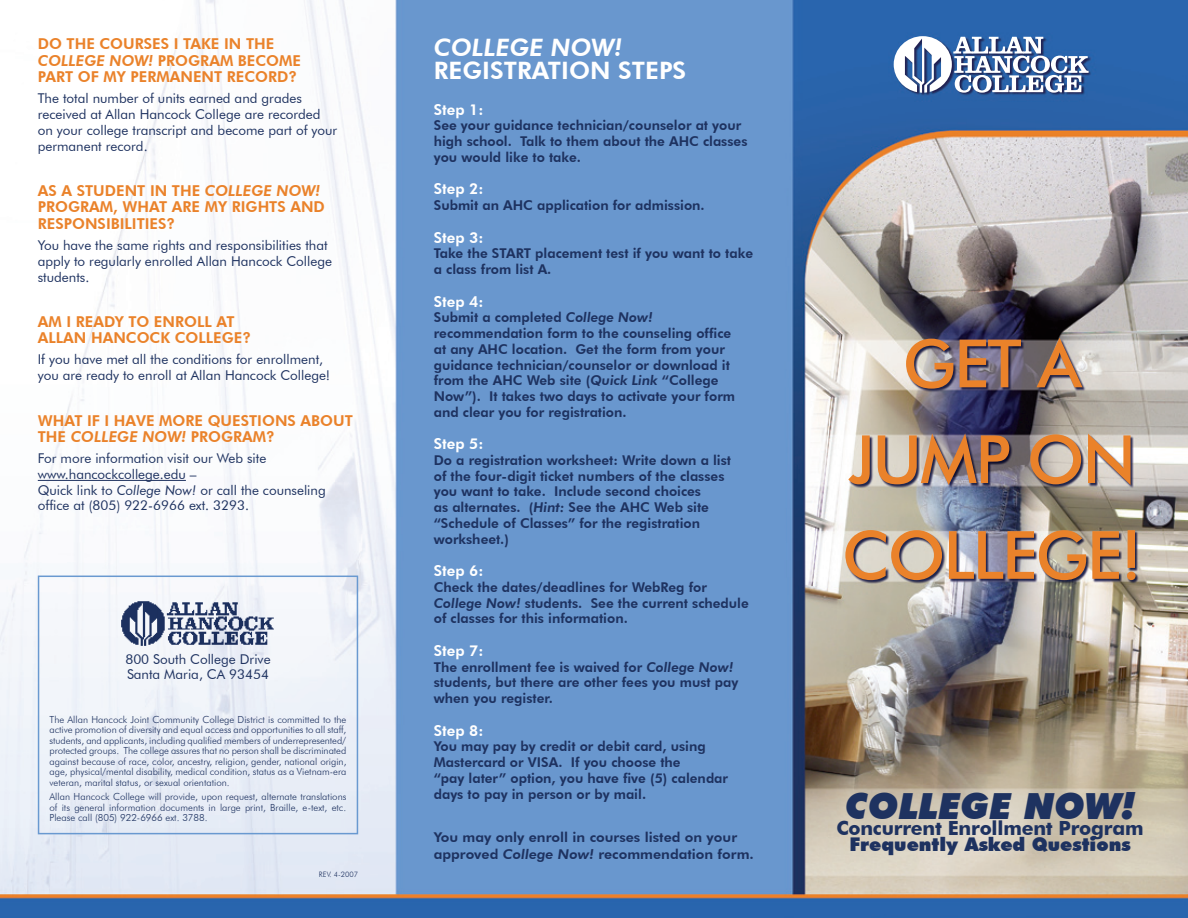
<style>
.page{position:relative;width:1188px;height:918px;background:#fff}
.page>*{position:absolute;margin:0;border:0;box-sizing:border-box;transform-origin:0 0}
.t1{font:italic 900 36px "Futura BT";color:#1e3260}
.t2{font:800 24px "Futura BT";color:#fff}
.t3{font:italic 800 24px "Futura BT";color:#fff}
.Brochure_Text__4-07{font:700 19.5px "Futura BT";letter-spacing:-.01em;color:#1e3260}
.Brochure_Text__4-07-2{font:900 18.9px "Futura BT";color:#1e3260}
.Brochure_Header__4-0{font:800 15px/16.5px "Futura BT";color:#ea822a}
.t4{font:800 15px "Futura BT";color:#fff}
.t5{font:800 13.5px/15.8px "Futura BT";color:#1e3260}
.Brochure_Text__4-07-3{font:13.5px/15.8px "Futura BT";color:#1e3260}
.t6{font:800 13.5px/16.5px "Futura BT";color:#1e3260;scale:1.05 1}
.t7{font:300 9.75px/10.5px "Futura BT";color:#1e3260;text-align:justify}
.t8{font:300 7.5px "Futura BT";color:#1e3260}
.s1{font-style:italic}
</style>
<div class="page">
<img style="left:0;top:0;width:1188px;height:918px">
<hr style="left:38px;top:480px;width:148px;height:1px;background:#1e3260">
<svg style="left:894px;top:36px;width:194px;height:57px"></svg>
<svg style="left:906px;top:339px;width:47px;height:50px;background:#bf9374"></svg>
<svg style="left:960px;top:340px;width:61px;height:47px;background:#a1715a"></svg>
<svg style="left:1037px;top:338px;width:46px;height:49px;background:#b08b70"></svg>
<svg style="left:848px;top:435px;width:22px;height:49px"></svg>
<img style="left:878px;top:433px;width:131px;height:52px">
<svg style="left:1030px;top:434px;width:51px;height:50px;background:#c69874"></svg>
<svg style="left:1088px;top:434px;width:43px;height:51px;background:#d7a882"></svg>
<svg style="left:845px;top:530px;width:97px;height:50px;background:#cfa784"></svg>
<img style="left:949px;top:530px;width:137px;height:50px">
<svg style="left:1092px;top:531px;width:27px;height:48px"></svg>
<svg style="left:1127px;top:530px;width:9px;height:50px"></svg>
<img style="left:121px;top:600px;width:154px;height:46px">
<div style="left:38px;top:576px;width:320px;height:258px;border:2px solid #6999d0"></div>
<p class="Brochure_Header__4-0" style="left:38px;top:35px;width:265px">DO THE COURSES I TAKE IN THE<br><span class="s1">COLLEGE NOW!</span> PROGRAM BECOME<br>PART OF MY PERMANENT RECORD?</p>
<p class="Brochure_Text__4-07-3" style="left:38px;top:91px;width:301px">The total number of units earned and grades received at Allan Hancock College are recorded on your college transcript and become part of your permanent record.</p>
<p class="Brochure_Header__4-0" style="left:38px;top:182px;width:289px">AS A STUDENT IN THE <span class="s1">COLLEGE NOW!<br></span>PROGRAM, WHAT ARE MY RIGHTS AND<br>RESPONSIBILITIES?</p>
<p class="Brochure_Text__4-07-3" style="left:38px;top:237px;width:296px">You have the same rights and responsibilities that apply to regularly enrolled Allan Hancock College students.</p>
<p class="Brochure_Header__4-0" style="left:38px;top:313px;width:215px">AM I READY TO ENROLL AT<br>ALLAN HANCOCK COLLEGE?</p>
<p class="Brochure_Text__4-07-3" style="left:38px;top:352px;width:294px">If you have met all the conditions for enrollment, you are ready to enroll at Allan Hancock College!</p>
<p class="Brochure_Header__4-0" style="left:38px;top:412px;width:317px">WHAT IF I HAVE MORE QUESTIONS ABOUT<br>THE <span class="s1">COLLEGE NOW!</span> PROGRAM?</p>
<p class="Brochure_Text__4-07-3" style="left:38px;top:450px;width:289px">For more information visit our Web site www.hancockcollege.edu –<br>Quick link to <span class="s1">College Now!</span> or call the counseling office at (805) 922-6966 ext. 3293.</p>
<p class="Brochure_Text__4-07-3" style="left:125px;top:651px;width:147px">800 South College Drive</p>
<p class="Brochure_Text__4-07-3" style="left:127px;top:667px;width:143px">Santa Maria, CA 93454</p>
<p class="t7" style="left:50px;top:714px;width:299px">The Allan Hancock Joint Community College District is committed to the active promotion of diversity and equal access and opportunities to all staff, students, and applicants, including qualified members of underrepresented/ protected groups. The college assures that no person shall be discriminated against because of race, color, ancestry, religion, gender, national origin, age, physical/mental disability, medical condition, status as a Vietnam-era veteran, marital status, or sexual orientation.</p>
<p class="t7" style="left:50px;top:791px;width:299px">Allan Hancock College will provide, upon request, alternate translations of its general information documents in large print, Braille, e-text, etc.<br>Please call (805) 922-6966 ext. 3788.</p>
<p class="t8" style="left:319px;top:870px;width:41px">REV. 4-2007</p>
<p class="t3" style="left:434px;top:33px;width:34px">College</p>
<p class="t3" style="left:551px;top:33px;width:73px">Now!</p>
<p class="t2" style="left:434px;top:55px;width:31px">Registration</p>
<p class="t2" style="left:618px;top:55px;width:28px">Steps</p>
<p class="t4" style="left:434px;top:100px;width:51px">Step 1:</p>
<p class="t5" style="left:434px;top:118px;width:315px">See your guidance technician/counselor at your high school. Talk to them about the AHC classes you would like to take.</p>
<p class="t4" style="left:434px;top:180px;width:51px">Step 2:</p>
<p class="t5" style="left:434px;top:197px;width:272px">Submit an AHC application for admission.</p>
<p class="t4" style="left:434px;top:228px;width:51px">Step 3:</p>
<p class="t5" style="left:434px;top:245px;width:321px">Take the START placement test if you want to take a class from list A.</p>
<p class="t4" style="left:434px;top:292px;width:51px">Step 4:</p>
<p class="t5" style="left:434px;top:309px;width:303px">Submit a completed <span class="s1">College Now! </span>recommendation form to the counseling office at any AHC location. Get the form from your guidance technician/counselor or download it from the AHC Web site (<span class="s1">Quick Link</span> “College Now”). It takes two days to activate your form and clear you for registration.</p>
<p class="t4" style="left:434px;top:435px;width:51px">Step 5:</p>
<p class="t5" style="left:434px;top:452px;width:299px">Do a registration worksheet: Write down a list of the four-digit ticket numbers of the classes you want to take. Include second choices<br>as alternates. (<span class="s1">Hint:</span> See the AHC Web site “Schedule of Classes” for the registration worksheet.)</p>
<p class="t4" style="left:434px;top:562px;width:51px">Step 6:</p>
<p class="t5" style="left:434px;top:579px;width:317px">Check the dates/deadlines for WebReg for<br><span class="s1">College Now!</span> students. See the current schedule of classes for this information.</p>
<p class="t4" style="left:434px;top:642px;width:51px">Step 7:</p>
<p class="t5" style="left:434px;top:659px;width:306px">The enrollment fee is waived for <span class="s1">College Now! </span>students, but there are other fees you must pay when you register.</p>
<p class="t4" style="left:434px;top:721px;width:51px">Step 8:</p>
<p class="t5" style="left:434px;top:739px;width:296px">You may pay by credit or debit card, using Mastercard or VISA. If you choose the<br>“pay later” option, you have five (5) calendar days to pay in person or by mail.</p>
<p class="t6" style="left:434px;top:829px;width:306px">You may only enroll in courses listed on your approved <span class="s1">College Now!</span> recommendation form.</p>
<p class="t1" style="left:845px;top:785px;width:291px">COLLEGE NOW!</p>
<p class="Brochure_Text__4-07" style="left:836px;top:816px;width:309px">Concurrent Enrollment Program</p>
<p class="Brochure_Text__4-07-2" style="left:849px;top:833px;width:283px">Frequently Asked Questions</p>
</div>
